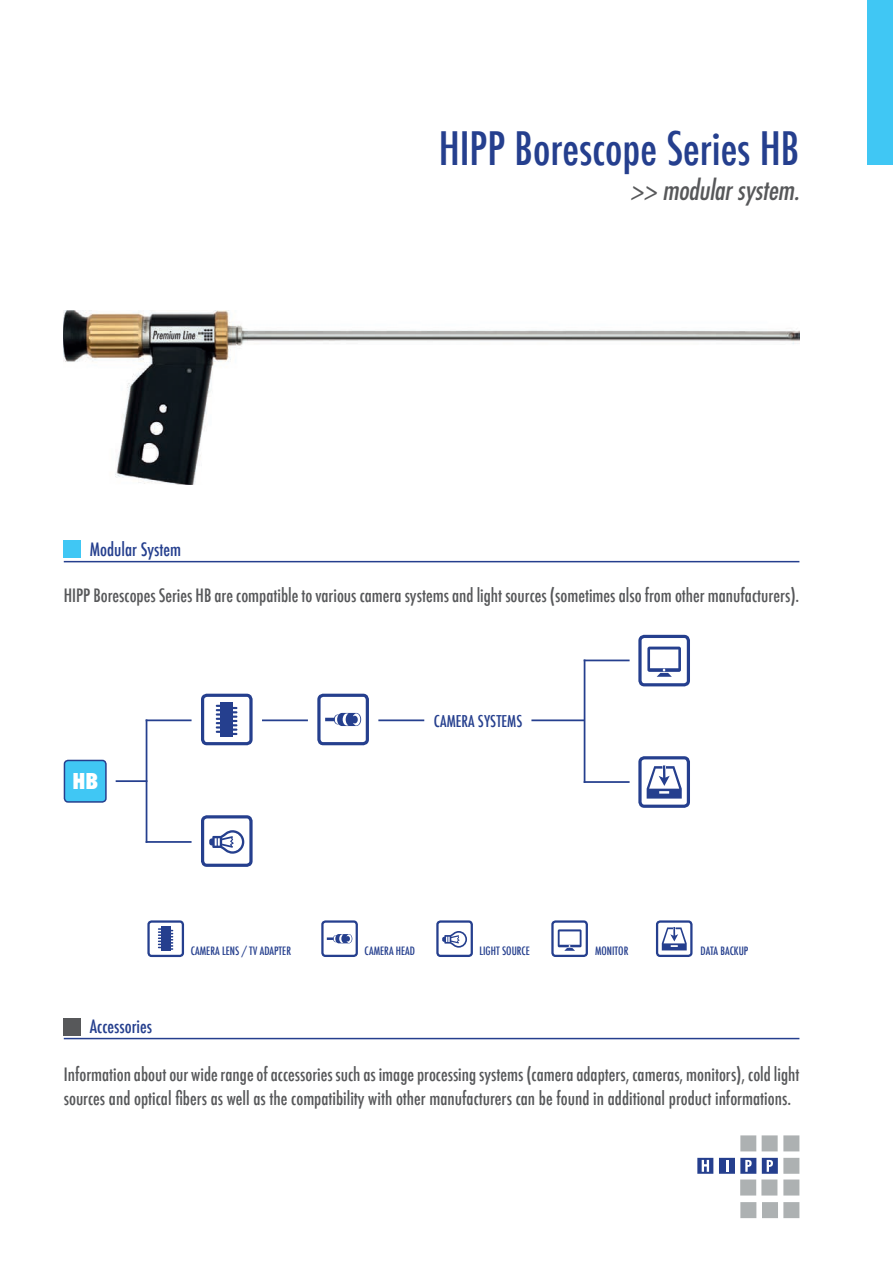
<style>
.page{position:relative;width:893px;height:1263px;background:#fff}
.page>*{position:absolute;margin:0;border:0;box-sizing:border-box;transform-origin:0 0}
.t1{font:500 condensed 45px "Futura";color:#253f8e}
.t2{font:italic condensed 27px "Futura Std";color:#57585a}
.t3{font:800 condensed 21.3px "Futura";color:#fff}
.t4{font:500 condensed 18px/24px "Futura";color:#57585a}
.t5{font:500 condensed 18px "Futura";color:#253f8e}
.t6{font:500 condensed 15.9px "Futura";letter-spacing:.01em;color:#253f8e}
.t7{font:500 condensed 11.25px "Futura";color:#253f8e}
</style>
<div class="page">
<svg style="left:740px;top:1202px;width:16px;height:16px"></svg>
<svg style="left:762px;top:1202px;width:37px;height:16px"></svg>
<svg style="left:762px;top:1135px;width:37px;height:16px"></svg>
<svg style="left:740px;top:1135px;width:16px;height:16px"></svg>
<svg style="left:697px;top:1158px;width:16px;height:16px"></svg>
<svg style="left:719px;top:1158px;width:80px;height:37px"></svg>
<div style="left:867px;top:0;width:26px;height:165px;background:#40c7f4"></div>
<hr style="left:64px;top:561px;width:735px;height:1px;background:#253f8e">
<hr style="left:64px;top:1038px;width:735px;height:1px;background:#253f8e">
<img style="left:64px;top:310px;width:735px;height:175px">
<hr style="left:116px;top:780px;width:31px;height:2px;background:#253f8e">
<hr style="left:146px;top:719px;width:1px;height:124px;background:#253f8e">
<hr style="left:146px;top:719px;width:46px;height:2px;background:#253f8e">
<hr style="left:146px;top:841px;width:46px;height:2px;background:#253f8e">
<div style="left:201px;top:815px;width:52px;height:52px;border:3px solid #253f8e;border-radius:4px"></div>
<svg style="left:209px;top:830px;width:35px;height:24px"></svg>
<hr style="left:262px;top:719px;width:46px;height:2px;background:#253f8e">
<div style="left:317px;top:694px;width:52px;height:51px;border:3px solid #253f8e;border-radius:4px"></div>
<svg style="left:325px;top:713px;width:36px;height:13px"></svg>
<hr style="left:378px;top:719px;width:46px;height:2px;background:#253f8e">
<hr style="left:531px;top:719px;width:54px;height:2px;background:#253f8e">
<hr style="left:584px;top:659px;width:1px;height:124px;background:#253f8e">
<hr style="left:584px;top:659px;width:46px;height:2px;background:#253f8e">
<hr style="left:584px;top:781px;width:46px;height:2px;background:#253f8e">
<div style="left:201px;top:694px;width:52px;height:51px;border:3px solid #253f8e;border-radius:4px"></div>
<div style="left:220px;top:703px;width:13px;height:34px;background:#253f8e"></div>
<svg style="left:216px;top:705px;width:21px;height:30px"></svg>
<div style="left:638px;top:635px;width:52px;height:51px;border:3px solid #253f8e;border-radius:4px"></div>
<svg style="left:647px;top:647px;width:34px;height:30px"></svg>
<div style="left:638px;top:756px;width:52px;height:52px;border:3px solid #253f8e;border-radius:4px"></div>
<svg style="left:647px;top:765px;width:35px;height:33px"></svg>
<div style="left:64px;top:760px;width:42px;height:42px;background:#40c7f4;border-radius:4px"></div>
<div style="left:64px;top:760px;width:43px;height:43px;border:2px solid #253f8e;border-radius:4px"></div>
<div style="left:64px;top:541px;width:17px;height:17px;background:#40c7f4"></div>
<div style="left:64px;top:1018px;width:17px;height:17px;background:#57585a"></div>
<div style="left:436px;top:920px;width:37px;height:37px;border:2px solid #253f8e;border-radius:3px"></div>
<svg style="left:442px;top:931px;width:25px;height:17px"></svg>
<div style="left:321px;top:920px;width:37px;height:37px;border:2px solid #253f8e;border-radius:3px"></div>
<svg style="left:327px;top:934px;width:25px;height:9px"></svg>
<div style="left:147px;top:920px;width:37px;height:37px;border:2px solid #253f8e;border-radius:3px"></div>
<div style="left:161px;top:927px;width:9px;height:24px;background:#253f8e"></div>
<svg style="left:158px;top:928px;width:15px;height:22px"></svg>
<div style="left:551px;top:920px;width:37px;height:37px;border:2px solid #253f8e;border-radius:3px"></div>
<svg style="left:558px;top:929px;width:23px;height:22px"></svg>
<div style="left:656px;top:920px;width:36px;height:37px;border:2px solid #253f8e;border-radius:3px"></div>
<svg style="left:662px;top:927px;width:25px;height:23px"></svg>
<h1 class="t1" style="left:439px;top:119px;width:362px">HIPP Borescope Series HB</h1>
<p class="t5" style="left:90px;top:538px;width:93px">Modular System</p>
<h2 class="t2" style="left:630px;top:174px;width:171px">&gt;&gt; modular system.</h2>
<p class="t4" style="left:64px;top:584px;width:737px">HIPP Borescopes Series HB are compatible to various camera systems and light sources (sometimes also from other manufacturers).</p>
<p class="t3" style="left:72px;top:766px;width:27px">HB</p>
<p class="t6" style="left:434px;top:710px;width:89px">Camera Syste ms</p>
<p class="t7" style="left:191px;top:944px;width:75px">Camera Lens / TV adapter</p>
<p class="t7" style="left:365px;top:944px;width:37px">camera head</p>
<p class="t7" style="left:479px;top:944px;width:29px">light source</p>
<p class="t7" style="left:595px;top:944px;width:22px">monitor</p>
<p class="t7" style="left:700px;top:944px;width:3px">data</p>
<p class="t7" style="left:720px;top:944px;width:24px">backup</p>
<p class="t5" style="left:90px;top:1015px;width:64px">Accessories</p>
<p class="t4" style="left:64px;top:1062px;width:737px">Information about our wide range of accessories such as image processing systems (camera adapters, cameras, monitors), cold light sources and optical fibers as well as the compatibility with other manufacturers can be found in additional product informations.</p>
</div>
